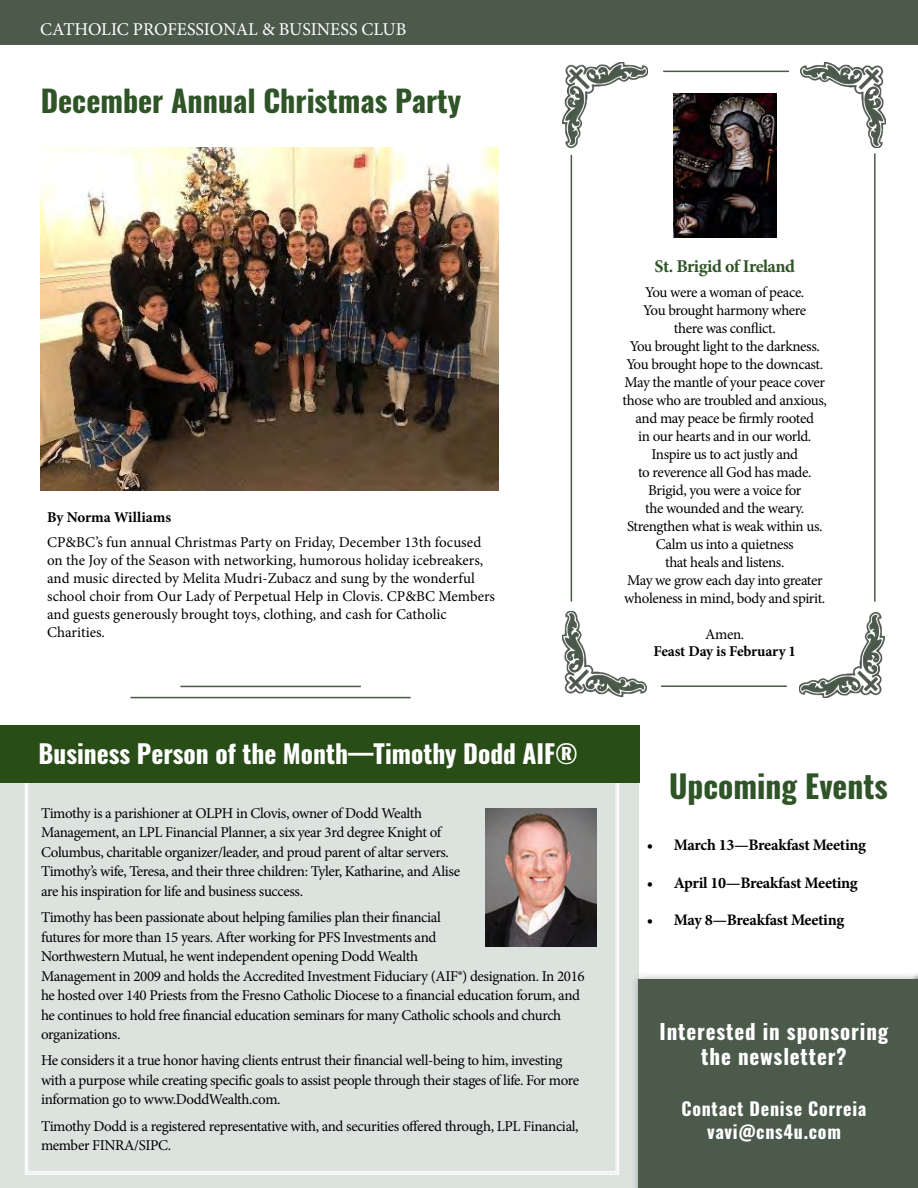
<style>
.page{position:relative;width:918px;height:1188px;background:#fff}
.page>*{position:absolute;margin:0;border:0;box-sizing:border-box;transform-origin:0 0}
.t1{font:700 31.5px "Oswald";color:#2f5427}
.t2{font:700 30px "Oswald";color:#2f5427}
.t3{font:700 25.5px "Oswald";color:#fff}
.t4{font:700 21px/25.5px "Oswald";letter-spacing:.04em;color:#fff;text-align:center}
.t5{font:700 18px/22.5px "Oswald";letter-spacing:.04em;color:#fff;text-align:center}
.t6{font:18px "Minion Pro";letter-spacing:-.005em;color:#fff}
.t7{font:700 18px "Minion Pro";letter-spacing:-.03em;color:#2f5427}
.t8{font:700 16.05px "Minion Pro";letter-spacing:-.02em;color:#000}
.t9{font:15px/18px "Minion Pro";letter-spacing:-.025em;color:#000}
.t10{font:15px/18px "Minion Pro";color:#000}
.t11{font:700 15px "Minion Pro";letter-spacing:-.01em;color:#000}
</style>
<div class="page">
<div style="left:0;top:783px;width:639px;height:405px;background:#dce3df"></div>
<div style="left:0;top:0;width:918px;height:45px;background:#4b5a4b"></div>
<div style="left:631px;top:971px;width:287px;height:217px;background:#000;opacity:.3"></div>
<div style="left:639px;top:979px;width:279px;height:209px;background:#4b5a4b"></div>
<img style="left:800px;top:63px;width:85px;height:85px">
<img style="left:799px;top:613px;width:85px;height:85px">
<img style="left:562px;top:63px;width:85px;height:84px">
<hr style="left:663px;top:71px;width:126px;height:1px;background:#4b5a4b">
<hr style="left:661px;top:685px;width:126px;height:2px;background:#4b5a4b">
<hr style="left:571px;top:155px;width:1px;height:447px;background:#4b5a4b">
<img style="left:562px;top:612px;width:85px;height:85px">
<img style="left:673px;top:94px;width:103px;height:144px">
<svg style="left:25px;top:783px;width:594px;height:392px"></svg>
<div style="left:0;top:725px;width:639px;height:58px;background:#294d17"></div>
<hr style="left:874px;top:153px;width:2px;height:449px;background:#4b5a4b">
<img style="left:41px;top:147px;width:457px;height:343px">
<img style="left:485px;top:808px;width:111px;height:138px">
<hr style="left:180px;top:686px;width:181px;height:1px;background:#4b5a4b">
<hr style="left:130px;top:697px;width:281px;height:1px;background:#4b5a4b">
<p class="t6" style="left:40px;top:17px;width:368px">CATHOLIC PROFESSIONAL &amp; BUSINESS CLUB</p>
<h2 class="t2" style="left:41px;top:79px;width:422px">December Annual Christmas Party</h2>
<p class="t11" style="left:47px;top:507px;width:126px">By Norma Williams</p>
<p class="t10" style="left:47px;top:533px;width:450px">CP&amp;BC’s fun annual Christmas Party on Friday, December 13th focused on the Joy of the Season with networking, humorous holiday icebreakers, and music directed by Melita Mudri-Zubacz and sung by the wonderful school choir from Our Lady of Perpetual Help in Clovis. CP&amp;BC Members and guests generously brought toys, clothing, and cash for Catholic Charities.</p>
<h3 class="t3" style="left:39px;top:736px;width:541px">Business Person of the Month—Timothy Dodd AIF®</h3>
<p class="t9" style="left:41px;top:803px;width:421px;line-height:19.5px">Timothy is a parishioner at OLPH in Clovis, owner of Dodd Wealth Management, an LPL Financial Planner, a six year 3rd degree Knight of Columbus, charitable organizer/leader, and proud parent of altar servers.<br>Timothy’s wife, Teresa, and their three children: Tyler, Katharine, and Alise are his inspiration for life and business success.</p>
<p class="t9" style="left:41px;top:908px;width:545px;line-height:19.5px">Timothy has been passionate about helping families plan their financial<br>futures for more than 15 years. After working for PFS Investments and<br>Northwestern Mutual, he went independent opening Dodd Wealth<br>Management in 2009 and holds the Accredited Investment Fiduciary (AIF®) designation. In 2016 he hosted over 140 Priests from the Fresno Catholic Diocese to a financial education forum, and he continues to hold free financial education seminars for many Catholic schools and church organizations.</p>
<p class="t9" style="left:41px;top:1051px;width:540px;line-height:19.5px">He considers it a true honor having clients entrust their financial well-being to him, investing with a purpose while creating specific goals to assist people through their stages of life. For more information go to www.DoddWealth.com.</p>
<p class="t9" style="left:41px;top:1116px;width:539px;line-height:19.5px">Timothy Dodd is a registered representative with, and securities offered through, LPL Financial, member FINRA/SIPC.</p>
<p class="t7" style="left:655px;top:253px;width:142px">St. Brigid of Ireland</p>
<p class="t9" style="left:623px;top:284px;width:206px;text-align:center">You were a woman of peace.<br>You brought harmony where<br>there was conflict.<br>You brought light to the darkness.<br>You brought hope to the downcast.<br>May the mantle of your peace cover those who are troubled and anxious, and may peace be firmly rooted<br>in our hearts and in our world.<br>Inspire us to act justly and<br>to reverence all God has made.<br>Brigid, you were a voice for<br>the wounded and the weary.<br>Strengthen what is weak within us.<br>Calm us into a quietness<br>that heals and listens.<br>May we grow each day into greater wholeness in mind, body and spirit.</p>
<p class="t9" style="left:705px;top:626px;width:41px">Amen.</p>
<p class="t11" style="left:653px;top:640px;width:144px">Feast Day is February 1</p>
<h1 class="t1" style="left:669px;top:764px;width:220px">Upcoming Events</h1>
<p class="t8" style="left:647px;top:834px;width:221px">• March 13—Breakfast Meeting</p>
<p class="t8" style="left:647px;top:871px;width:213px">• April 10—Breakfast Meeting</p>
<p class="t8" style="left:647px;top:909px;width:199px">• May 8—Breakfast Meeting</p>
<h3 class="t4" style="left:660px;top:1019px;width:230px">Interested in sponsoring the newsletter?</h3>
<p class="t5" style="left:682px;top:1098px;width:186px">Contact Denise Correia vavi@cns4u.com</p>
</div>
